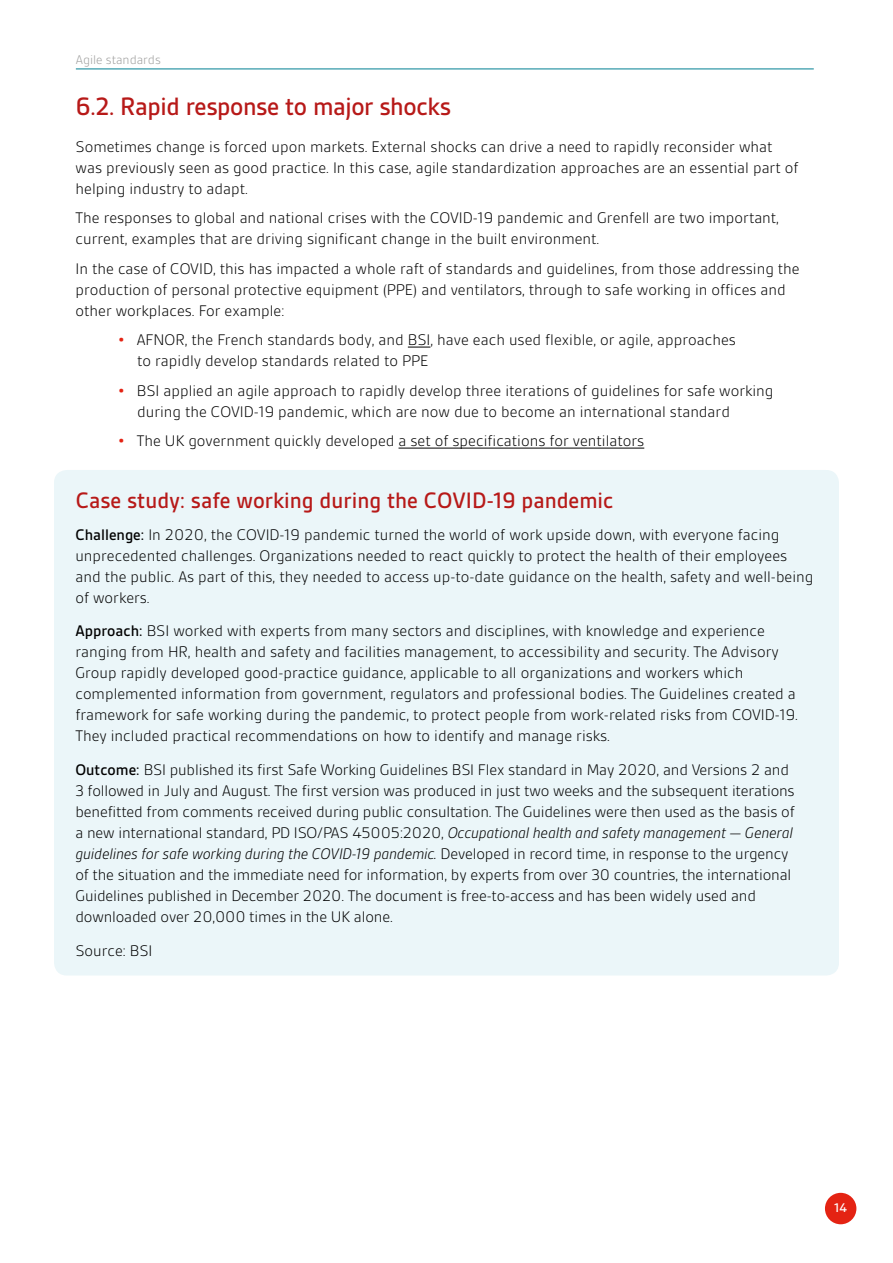
<style>
.page{position:relative;width:893px;height:1263px;background:#fff}
.page>*{position:absolute;margin:0;border:0;box-sizing:border-box;transform-origin:0 0}
.t1{font:500 27px "BSI Gesta";letter-spacing:-.015em;color:#b71918}
.t2{font:500 24px "BSI Gesta";color:#b71918}
.t3{font:300 16.5px/21px "BSI Gesta";color:#000}
.t4{font:300 13.5px "BSI Gesta";color:#9d9d9c}
.t5{font:500 13.5px "BSI Gesta";color:#fff}
.s1{font-weight:700;color:#e42313}
.s2{font-weight:500}
.s3{font-style:italic}
</style>
<div class="page">
<div style="left:825px;top:1193px;width:31px;height:31px;background:#e42313;border-radius:50%"></div>
<hr style="left:76px;top:69px;width:738px;height:1px;background:#007f92">
<div style="left:54px;top:470px;width:785px;height:505px;background:#ebf6f9;border-radius:13px"></div>
<svg style="left:408px;top:347px;width:22px;height:1px"></svg>
<hr style="left:398px;top:448px;width:246px;height:1px;background:#000">
<p class="t4" style="left:76px;top:53px;width:86px">Agile standards</p>
<h1 class="t1" style="left:76px;top:92px;width:377px">6.2. Rapid response to major shocks</h1>
<p class="t3" style="left:76px;top:136px;width:724px">Sometimes change is forced upon markets. External shocks can drive a need to rapidly reconsider what was previously seen as good practice. In this case, agile standardization approaches are an essential part of helping industry to adapt.</p>
<p class="t3" style="left:76px;top:208px;width:705px">The responses to global and national crises with the COVID-19 pandemic and Grenfell are two important, current, examples that are driving significant change in the built environment.</p>
<p class="t3" style="left:76px;top:258px;width:726px">In the case of COVID, this has impacted a whole raft of standards and guidelines, from those addressing the production of personal protective equipment (PPE) and ventilators, through to safe working in offices and other workplaces. For example:</p>
<p class="t3" style="left:137px;top:330px;width:600px;text-indent:-19px"><span class="s1">•</span> AFNOR, the French standards body, and BSI, have each used flexible, or agile, approaches to rapidly develop standards related to PPE</p>
<p class="t3" style="left:137px;top:380px;width:638px;text-indent:-19px"><span class="s1">•</span> BSI applied an agile approach to rapidly develop three iterations of guidelines for safe working during the COVID-19 pandemic, which are now due to become an international standard</p>
<p class="t3" style="left:118px;top:431px;width:528px"><span class="s1">•</span> The UK government quickly developed a set of specifications for ventilators</p>
<h2 class="t2" style="left:76px;top:488px;width:539px">Case study: safe working during the COVID-19 pandemic</h2>
<p class="t3" style="left:75px;top:524px;width:739px"><span class="s2">Challenge:</span> In 2020, the COVID-19 pandemic turned the world of work upside down, with everyone facing unprecedented challenges. Organizations needed to react quickly to protect the health of their employees and the public. As part of this, they needed to access up-to-date guidance on the health, safety and well-being of workers.</p>
<p class="t3" style="left:75px;top:621px;width:724px"><span class="s2">Approach:</span> BSI worked with experts from many sectors and disciplines, with knowledge and experience ranging from HR, health and safety and facilities management, to accessibility and security. The Advisory Group rapidly developed good-practice guidance, applicable to all organizations and workers which complemented information from government, regulators and professional bodies. The Guidelines created a framework for safe working during the pandemic, to protect people from work-related risks from COVID-19.<br>They included practical recommendations on how to identify and manage risks.</p>
<p class="t3" style="left:75px;top:759px;width:721px"><span class="s2">Outcome:</span> BSI published its first Safe Working Guidelines BSI Flex standard in May 2020, and Versions 2 and 3 followed in July and August. The first version was produced in just two weeks and the subsequent iterations benefitted from comments received during public consultation. The Guidelines were then used as the basis of a new international standard, PD ISO/PAS 45005:2020, <span class="s3">Occupational health and safety management — General guidelines for safe working during the COVID-19 pandemic.</span> Developed in record time, in response to the urgency of the situation and the immediate need for information, by experts from over 30 countries, the international Guidelines published in December 2020. The document is free-to-access and has been widely used and downloaded over 20,000 times in the UK alone.</p>
<p class="t3" style="left:75px;top:940px;width:79px">Source: BSI</p>
<p class="t5" style="left:834px;top:1201px;width:14px">14</p>
</div>
